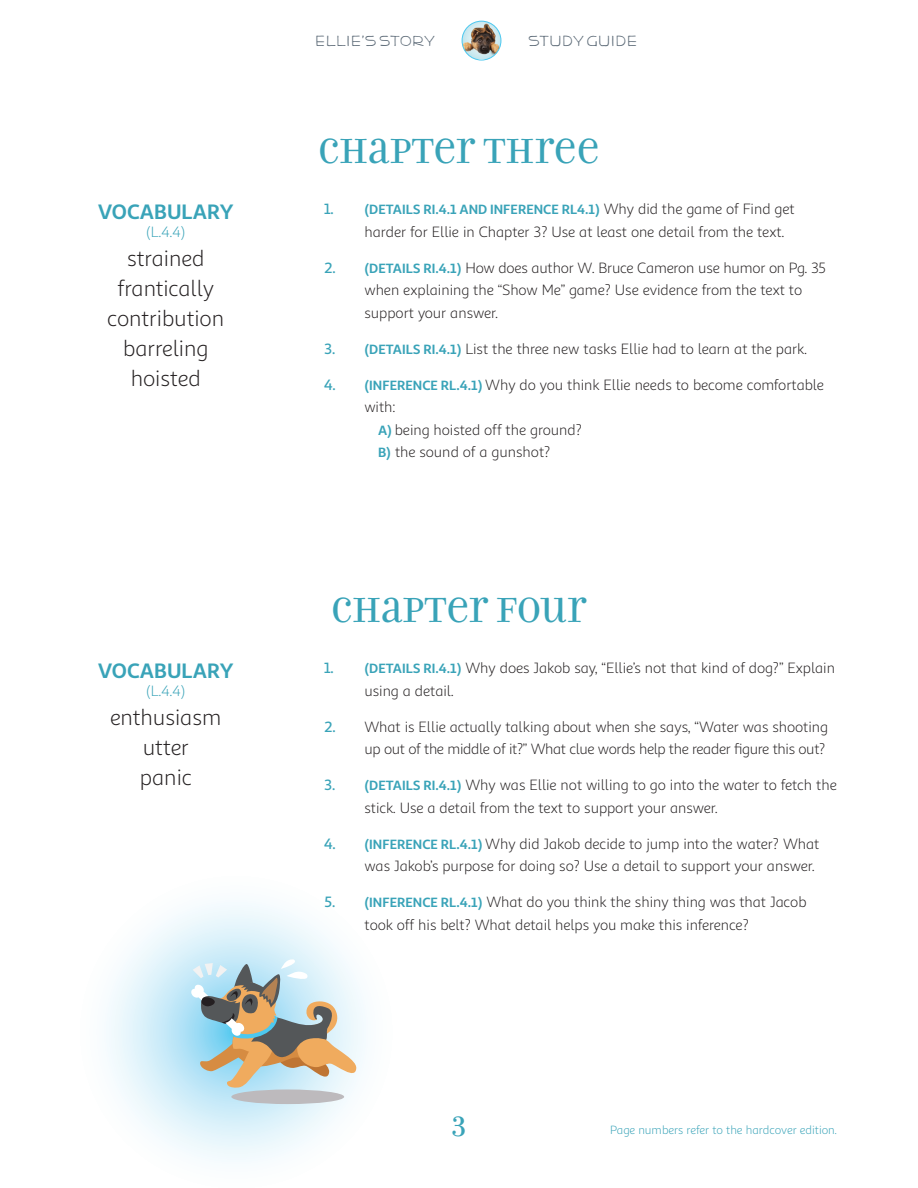
<style>
.page{position:relative;width:918px;height:1188px;background:#fff}
.page>*{position:absolute;margin:0;border:0;box-sizing:border-box;transform-origin:0 0}
.t1{font:37.5px "Filosofia Unicase";color:#39a3b8}
.t2{font:30px "Filosofia Unicase OT";color:#39a3b8}
.t3{font:22.5px "Sana Sans Alt";color:#231f20}
.t4{font:700 21px "Sana Sans Alt";color:#39a3b8}
.t5{font:15px/22.5px "Sana Sans Alt";letter-spacing:-.005em;color:#231f20}
.t6{font:15px "Neutraface Display Drafting";color:#5b6976}
.t7{font:15px "Sana Sans Alt";color:#39a3b8}
.t8{font:700 13.5px "Sana Sans Alt";color:#39a3b8}
.t9{font:12px "Sana Sans Alt";letter-spacing:-.005em;color:#39a3b8}
.s1{font-weight:500;font-size:15px}
.s2{font-weight:400;font-size:15px;color:#231f20}
.s3{font-weight:500;color:#39a3b8}
.s4{font-weight:700;font-size:13.5px;color:#39a3b8}
</style>
<div class="page">
<img style="left:462px;top:21px;width:39px;height:38px">
<div style="left:462px;top:21px;width:39px;height:39px;border:1px solid #4cc8ef;border-radius:50%"></div>
<svg style="left:106px;top:902px;width:260px;height:260px"></svg>
<div style="left:231px;top:1089px;width:113px;height:15px;background:#bdbabd;border-radius:50%"></div>
<svg style="left:191px;top:958px;width:166px;height:130px;background:#bac1b9"></svg>
<p class="t4" style="left:98px;top:198px;width:137px">VOCABULARY</p>
<p class="t7" style="left:146px;top:223px;width:40px">(L.4.4)</p>
<p class="t3" style="left:127px;top:245px;width:79px">strained</p>
<p class="t3" style="left:118px;top:275px;width:98px">frantically</p>
<p class="t3" style="left:107px;top:305px;width:118px">contribution</p>
<p class="t3" style="left:123px;top:335px;width:87px">barreling</p>
<p class="t3" style="left:131px;top:365px;width:72px">hoisted</p>
<p class="t4" style="left:98px;top:657px;width:137px">VOCABULARY</p>
<p class="t7" style="left:146px;top:682px;width:40px">(L.4.4)</p>
<p class="t3" style="left:110px;top:704px;width:113px">enthusiasm</p>
<p class="t3" style="left:143px;top:734px;width:48px">utter</p>
<p class="t3" style="left:140px;top:764px;width:53px">panic</p>
<p class="t6" style="left:315px;top:32px;width:121px">ELLIE’S STORY</p>
<p class="t6" style="left:528px;top:32px;width:110px">STUDY GUIDE</p>
<p class="t1" style="left:318px;top:129px;width:283px">CHAPTER THREE</p>
<p class="t8" style="left:324px;top:201px;width:472px"><span class="s1">1.</span> (DETAILS RI.4.1 AND INFERENCE RL4.1) <span class="s2">Why did the game of Find get</span></p>
<p class="t5" style="left:364px;top:221px;width:422px">harder for Ellie in Chapter 3? Use at least one detail from the text.</p>
<p class="t5" style="left:364px;top:257px;width:463px;text-indent:-40px"><span class="s3">2.</span> <span class="s4">(DETAILS RI.4.1)</span> How does author W. Bruce Cameron use humor on Pg. 35 when explaining the “Show Me” game? Use evidence from the text to support your answer.</p>
<p class="t5" style="left:324px;top:338px;width:485px"><span class="s3">3.</span> <span class="s4">(DETAILS RI.4.1)</span> List the three new tasks Ellie had to learn at the park.</p>
<p class="t5" style="left:324px;top:374px;width:502px"><span class="s3">4.</span> <span class="s4">(INFERENCE RL.4.1)</span> Why do you think Ellie needs to become comfortable</p>
<p class="t5" style="left:364px;top:396px;width:32px">with:</p>
<p class="t5" style="left:378px;top:419px;width:205px"><span class="s4">A)</span> being hoisted off the ground?</p>
<p class="t5" style="left:378px;top:441px;width:174px"><span class="s4">B)</span> the sound of a gunshot?</p>
<p class="t1" style="left:331px;top:588px;width:257px">CHAPTER FOUR</p>
<p class="t5" style="left:364px;top:657px;width:472px;text-indent:-40px"><span class="s3">1.</span> <span class="s4">(DETAILS RI.4.1)</span> Why does Jakob say, “Ellie’s not that kind of dog?” Explain using a detail.</p>
<p class="t5" style="left:324px;top:716px;width:506px;text-align:right"><span class="s3">2.</span> What is Ellie actually talking about when she says, “Water was shooting up out of the middle of it?” What clue words help the reader figure this out?</p>
<p class="t5" style="left:364px;top:774px;width:474px;text-indent:-40px"><span class="s3">3.</span> <span class="s4">(DETAILS RI.4.1)</span> Why was Ellie not willing to go into the water to fetch the stick. Use a detail from the text to support your answer.</p>
<p class="t5" style="left:364px;top:833px;width:456px;text-indent:-40px"><span class="s3">4.</span> <span class="s4">(INFERENCE RL.4.1)</span> Why did Jakob decide to jump into the water? What was Jakob’s purpose for doing so? Use a detail to support your answer.</p>
<p class="t5" style="left:364px;top:891px;width:444px;text-indent:-40px"><span class="s3">5.</span> <span class="s4">(INFERENCE RL.4.1)</span> What do you think the shiny thing was that Jacob took off his belt? What detail helps you make this inference?</p>
<h2 class="t2" style="left:451px;top:1110px;width:17px">3</h2>
<p class="t9" style="left:610px;top:1123px;width:228px">Page numbers refer to the hardcover edition.</p>
</div>
